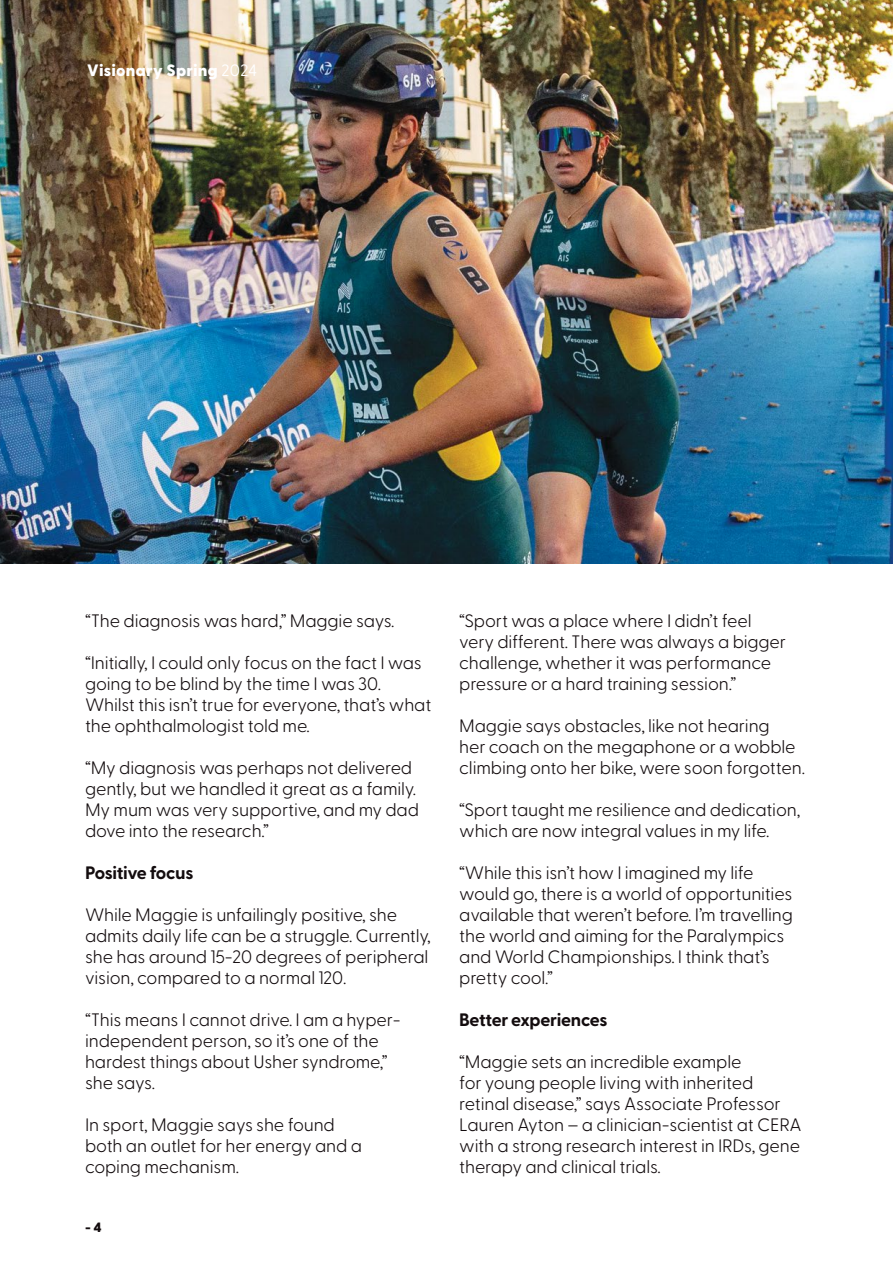
<style>
.page{position:relative;width:893px;height:1263px;background:#fff}
.page>*{position:absolute;margin:0;border:0;box-sizing:border-box;transform-origin:0 0}
.Body{font:300 18px/21px "Greycliff CF";letter-spacing:-.01em;color:#130c0e}
.Subhead{font:700 18px "Greycliff CF";letter-spacing:-.015em;color:#130c0e}
.t1{font:800 16.5px "Greycliff CF";letter-spacing:.015em;color:#fff}
.t2{font:800 13.5px "Greycliff CF";color:#130c0e}
.s1{font-weight:400}
</style>
<div class="page">
<img style="left:0;top:0;width:893px;height:564px">
<p class="t1" style="left:87px;top:60px;width:171px">Visionary Spring <span class="s1">2024</span></p>
<p class="Body" style="left:85px;top:610px;width:311px">“The diagnosis was hard,” Maggie says.</p>
<p class="Body" style="left:85px;top:652px;width:348px">“Initially, I could only focus on the fact I was going to be blind by the time I was 30.<br>Whilst this isn’t true for everyone, that’s what the ophthalmologist told me.</p>
<p class="Body" style="left:85px;top:757px;width:335px">“My diagnosis was perhaps not delivered gently, but we handled it great as a family.<br>My mum was very supportive, and my dad dove into the research.”</p>
<h3 class="Subhead" style="left:85px;top:862px;width:110px">Positive focus</h3>
<p class="Body" style="left:85px;top:904px;width:347px">While Maggie is unfailingly positive, she admits daily life can be a struggle. Currently, she has around 15-20 degrees of peripheral vision, compared to a normal 120.</p>
<p class="Body" style="left:85px;top:1009px;width:317px">“This means I cannot drive. I am a hyper&shy;independent person, so it’s one of the hardest things about Usher syndrome,” she says.</p>
<p class="Body" style="left:85px;top:1114px;width:278px">In sport, Maggie says she found both an outlet for her energy and a coping mechanism.</p>
<p class="t2" style="left:85px;top:1219px;width:18px">- 4</p>
<p class="Body" style="left:459px;top:610px;width:328px">“Sport was a place where I didn’t feel very different. There was always a bigger challenge, whether it was performance pressure or a hard training session.”</p>
<p class="Body" style="left:459px;top:715px;width:347px">Maggie says obstacles, like not hearing<br>her coach on the megaphone or a wobble climbing onto her bike, were soon forgotten.</p>
<p class="Body" style="left:459px;top:799px;width:343px">“Sport taught me resilience and dedication, which are now integral values in my life.</p>
<p class="Body" style="left:459px;top:862px;width:335px">“While this isn’t how I imagined my life would go, there is a world of opportunities available that weren’t before. I’m travelling the world and aiming for the Paralympics and World Championships. I think that’s pretty cool.”</p>
<h3 class="Subhead" style="left:459px;top:1009px;width:150px">Better experiences</h3>
<p class="Body" style="left:459px;top:1051px;width:344px">“Maggie sets an incredible example<br>for young people living with inherited retinal disease,” says Associate Professor Lauren Ayton – a clinician‑scientist at CERA with a strong research interest in IRDs, gene therapy and clinical trials.</p>
</div>
